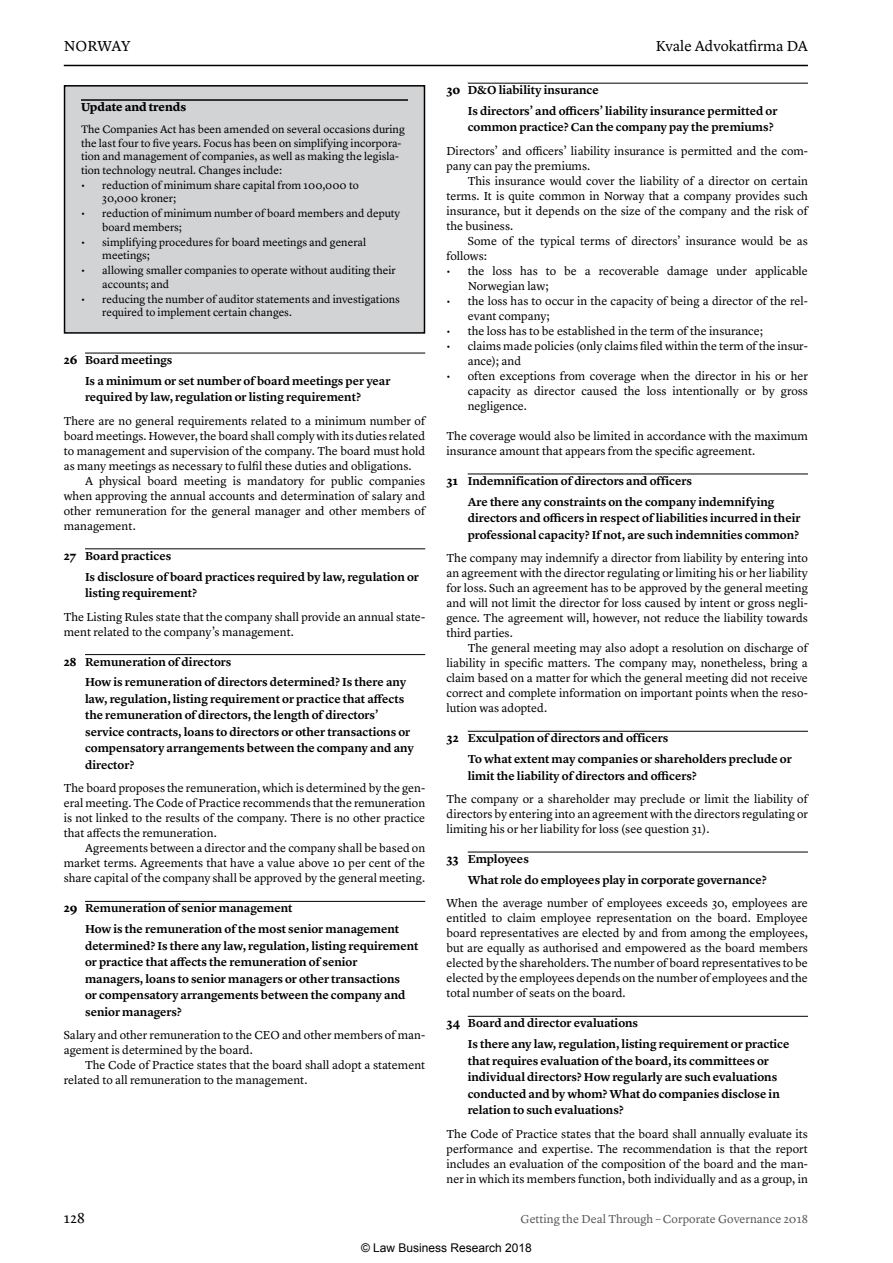
<style>
.page{position:relative;width:893px;height:1263px;background:#fff}
.page>*{position:absolute;margin:0;border:0;box-sizing:border-box;transform-origin:0 0}
.t1{font:15px "Lyon Text";letter-spacing:-.005em;color:#000}
.t2{font:12px/15px "Lyon Text";color:#000;text-align:justify}
.t3{font:600 12px/16.5px "Lyon Text";color:#000}
.t4{font:12px "Lyon Text";color:#58595b}
.t5{font:12px "Arial";color:#000}
.t6{font:700 12px "Lyon Text";letter-spacing:-.005em;color:#000}
.t7{font:11.25px/13.5px "Lyon Text";color:#000}
.s1{font-size:12px}
.s2{font-weight:700}
</style>
<div class="page">
<hr style="left:64px;top:65px;width:744px;height:1px;background:#000">
<hr style="left:85px;top:353px;width:340px;height:1px;background:#000">
<hr style="left:85px;top:548px;width:340px;height:1px;background:#000">
<hr style="left:85px;top:654px;width:340px;height:1px;background:#000">
<hr style="left:85px;top:901px;width:340px;height:1px;background:#000">
<hr style="left:468px;top:83px;width:340px;height:1px;background:#000">
<hr style="left:468px;top:474px;width:340px;height:1px;background:#000">
<hr style="left:468px;top:731px;width:340px;height:1px;background:#000">
<hr style="left:468px;top:852px;width:340px;height:1px;background:#000">
<hr style="left:468px;top:1016px;width:340px;height:1px;background:#000">
<div style="left:65px;top:86px;width:359px;height:247px;background:#d1d3d4"></div>
<hr style="left:81px;top:99px;width:327px;height:2px;background:#000">
<div style="left:64px;top:85px;width:361px;height:249px;border:2px solid #000"></div>
<p class="t1" style="left:64px;top:35px;width:68px">NORWAY</p>
<p class="t1" style="left:656px;top:35px;width:154px">Kvale Advokatfirma DA</p>
<p class="t6" style="left:81px;top:98px;width:107px">Update and trends</p>
<p class="t7" style="left:81px;top:122px;width:325px">The Companies Act has been amended on several occasions during the last four to five years. Focus has been on simplifying incorpora&shy;tion and management of companies, as well as making the legisla&shy;tion technology neutral. Changes include:</p>
<p class="t7" style="left:102px;top:177px;width:258px;text-indent:-21px"><span class="s1">•</span> reduction of minimum share capital from 100,000 to<br>30,000 kroner;</p>
<p class="t7" style="left:102px;top:206px;width:299px;text-indent:-21px"><span class="s1">•</span> reduction of minimum number of board members and deputy board members;</p>
<p class="t7" style="left:102px;top:234px;width:265px;text-indent:-21px"><span class="s1">•</span> simplifying procedures for board meetings and general meetings;</p>
<p class="t7" style="left:102px;top:263px;width:295px;text-indent:-21px"><span class="s1">•</span> allowing smaller companies to operate without auditing their accounts; and</p>
<p class="t7" style="left:102px;top:291px;width:299px;text-indent:-21px"><span class="s1">•</span> reducing the number of auditor statements and investigations required to implement certain changes.</p>
<p class="t3" style="left:85px;top:349px;width:307px;line-height:20.7px;text-indent:-21px"><span class="s2">26</span> Board meetings<br>Is a minimum or set number of board meetings per year</p>
<p class="t3" style="left:85px;top:388px;width:277px">required by law, regulation or listing requirement?</p>
<p class="t2" style="left:64px;top:412px;width:363px">There are no general requirements related to a minimum number of board meetings. However, the board shall comply with its duties related to management and supervision of the company. The board must hold as many meetings as necessary to fulfil these duties and obligations.</p>
<p class="t2" style="left:64px;top:472px;width:363px;text-indent:21px">A physical board meeting is mandatory for public companies when approving the annual accounts and determination of salary and other remuneration for the general manager and other members of management.</p>
<p class="t3" style="left:85px;top:544px;width:335px;line-height:20.7px;text-indent:-21px"><span class="s2">27</span> Board practices<br>Is disclosure of board practices required by law, regulation or</p>
<p class="t3" style="left:85px;top:584px;width:114px">listing requirement?</p>
<p class="t2" style="left:64px;top:608px;width:363px">The Listing Rules state that the company shall provide an annual state&shy;ment related to the company’s management.</p>
<p class="t3" style="left:85px;top:650px;width:323px;line-height:20.7px;text-indent:-21px"><span class="s2">28</span> Remuneration of directors<br>How is remuneration of directors determined? Is there any</p>
<p class="t3" style="left:85px;top:690px;width:330px">law, regulation, listing requirement or practice that affects the remuneration of directors, the length of directors’ service contracts, loans to directors or other transactions or compensatory arrangements between the company and any director?</p>
<p class="t2" style="left:64px;top:780px;width:363px">The board proposes the remuneration, which is determined by the gen&shy;eral meeting. The Code of Practice recommends that the remuneration is not linked to the results of the company. There is no other practice that affects the remuneration.</p>
<p class="t2" style="left:64px;top:840px;width:363px;text-indent:21px">Agreements between a director and the company shall be based on market terms. Agreements that have a value above 10 per cent of the share capital of the company shall be approved by the general meeting.</p>
<p class="t3" style="left:85px;top:897px;width:316px;line-height:20.7px;text-indent:-21px"><span class="s2">29</span> Remuneration of senior management<br>How is the remuneration of the most senior management</p>
<p class="t3" style="left:85px;top:936px;width:335px">determined? Is there any law, regulation, listing requirement or practice that affects the remuneration of senior managers, loans to senior managers or other transactions<br>or compensatory arrangements between the company and senior managers?</p>
<p class="t2" style="left:64px;top:1027px;width:363px">Salary and other remuneration to the CEO and other members of man&shy;agement is determined by the board.</p>
<p class="t2" style="left:64px;top:1057px;width:363px;text-indent:21px">The Code of Practice states that the board shall adopt a statement related to all remuneration to the management.</p>
<p class="t3" style="left:468px;top:79px;width:311px;line-height:20.7px;text-indent:-21px"><span class="s2">30</span> D&amp;O liability insurance<br>Is directors’ and officers’ liability insurance permitted or</p>
<p class="t3" style="left:468px;top:118px;width:307px">common practice? Can the company pay the premiums?</p>
<p class="t2" style="left:446px;top:142px;width:363px">Directors’ and officers’ liability insurance is permitted and the com&shy;pany can pay the premiums.</p>
<p class="t2" style="left:446px;top:172px;width:363px;text-indent:21px">This insurance would cover the liability of a director on certain terms. It is quite common in Norway that a company provides such insurance, but it depends on the size of the company and the risk of the business.</p>
<p class="t2" style="left:446px;top:232px;width:363px;text-indent:21px">Some of the typical terms of directors’ insurance would be as follows:</p>
<p class="t2" style="left:468px;top:262px;width:342px;text-indent:-21px">• the loss has to be a recoverable damage under applicable<br>Norwegian law;</p>
<p class="t2" style="left:468px;top:292px;width:342px;text-indent:-21px">• the loss has to occur in the capacity of being a director of the rel&shy;evant company;</p>
<p class="t2" style="left:446px;top:322px;width:318px">• the loss has to be established in the term of the insurance;</p>
<p class="t2" style="left:468px;top:337px;width:342px;text-indent:-21px">• claims made policies (only claims filed within the term of the insur&shy;ance); and</p>
<p class="t2" style="left:468px;top:367px;width:342px;text-indent:-21px">• often exceptions from coverage when the director in his or her capacity as director caused the loss intentionally or by gross negligence.</p>
<p class="t2" style="left:446px;top:427px;width:363px">The coverage would also be limited in accordance with the maximum insurance amount that appears from the specific agreement.</p>
<p class="t3" style="left:468px;top:470px;width:308px;line-height:20.7px;text-indent:-21px"><span class="s2">31</span> Indemnification of directors and officers<br>Are there any constraints on the company indemnifying</p>
<p class="t3" style="left:468px;top:509px;width:334px">directors and officers in respect of liabilities incurred in their professional capacity? If not, are such indemnities common?</p>
<p class="t2" style="left:446px;top:550px;width:363px">The company may indemnify a director from liability by entering into an agreement with the director regulating or limiting his or her liability for loss. Such an agreement has to be approved by the general meeting and will not limit the director for loss caused by intent or gross negli&shy;gence. The agreement will, however, not reduce the liability towards third parties.</p>
<p class="t2" style="left:446px;top:640px;width:363px;text-indent:21px">The general meeting may also adopt a resolution on discharge of liability in specific matters. The company may, nonetheless, bring a claim based on a matter for which the general meeting did not receive correct and complete information on important points when the reso&shy;lution was adopted.</p>
<p class="t3" style="left:468px;top:727px;width:326px;line-height:20.7px;text-indent:-21px"><span class="s2">32</span> Exculpation of directors and officers<br>To what extent may companies or shareholders preclude or</p>
<p class="t3" style="left:468px;top:766px;width:230px">limit the liability of directors and officers?</p>
<p class="t2" style="left:446px;top:790px;width:363px">The company or a shareholder may preclude or limit the liability of directors by entering into an agreement with the directors regulating or limiting his or her liability for loss (see question 31).</p>
<p class="t3" style="left:468px;top:848px;width:300px;line-height:20.7px;text-indent:-21px"><span class="s2">33</span> Employees<br>What role do employees play in corporate governance?</p>
<p class="t2" style="left:446px;top:895px;width:363px">When the average number of employees exceeds 30, employees are entitled to claim employee representation on the board. Employee board representatives are elected by and from among the employees, but are equally as authorised and empowered as the board members elected by the shareholders. The number of board representatives to be elected by the employees depends on the number of employees and the total number of seats on the board.</p>
<p class="t3" style="left:468px;top:1012px;width:323px;line-height:20.7px;text-indent:-21px"><span class="s2">34</span> Board and director evaluations<br>Is there any law, regulation, listing requirement or practice</p>
<p class="t3" style="left:468px;top:1051px;width:314px">that requires evaluation of the board, its committees or individual directors? How regularly are such evaluations conducted and by whom? What do companies disclose in relation to such evaluations?</p>
<p class="t2" style="left:446px;top:1125px;width:363px">The Code of Practice states that the board shall annually evaluate its performance and expertise. The recommendation is that the report includes an evaluation of the composition of the board and the man&shy;ner in which its members function, both individually and as a group, in</p>
<p class="t1" style="left:64px;top:1207px;width:23px">128</p>
<p class="t4" style="left:521px;top:1210px;width:289px">Getting the Deal Through – Corporate Governance 2018</p>
<p class="t5" style="left:361px;top:1240px;width:172px">© Law Business Research 2018</p>
</div>
